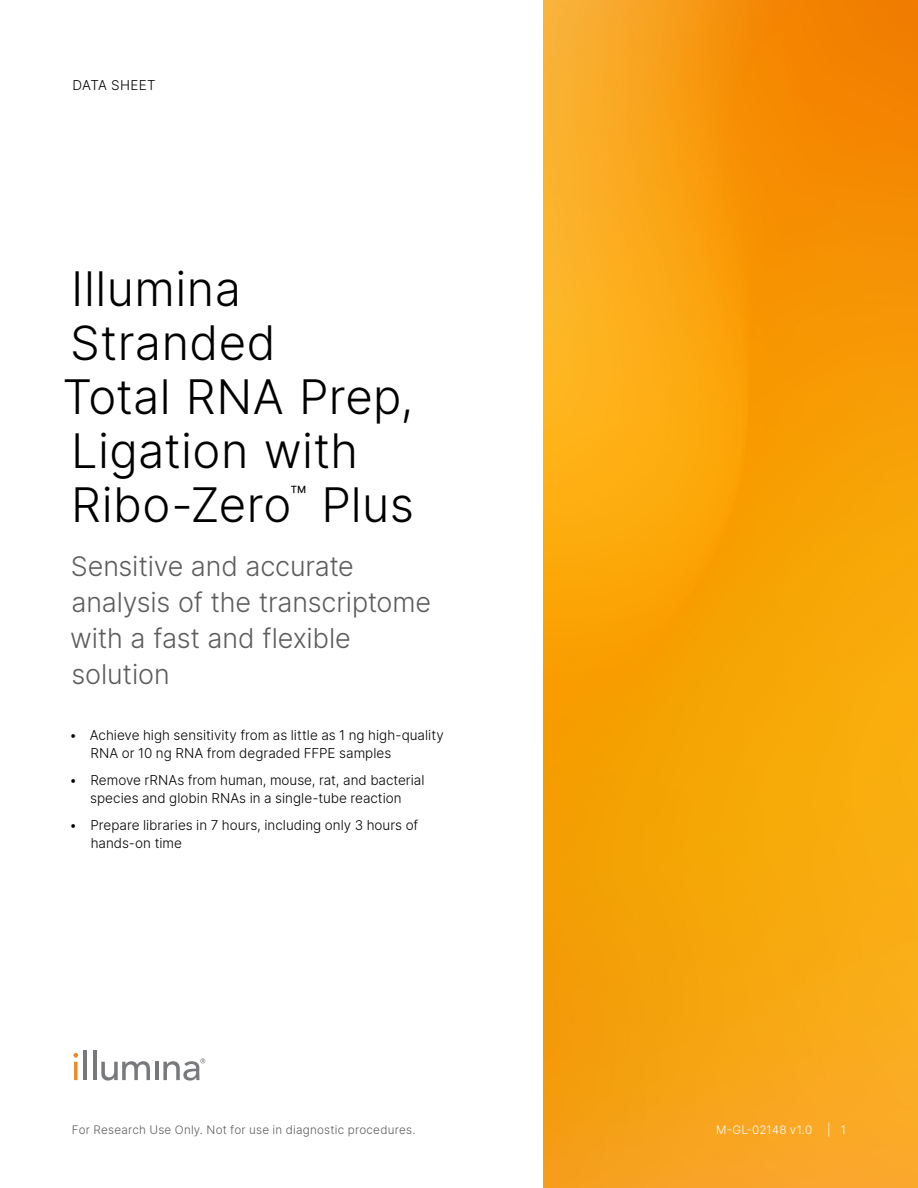
<style>
.page{position:relative;width:918px;height:1188px;background:#fff}
.page>*{position:absolute;margin:0;border:0;box-sizing:border-box;transform-origin:0 0}
.t1{font:300 47.25px/54px "Inter";letter-spacing:.01em;color:#000}
.t2{font:300 27px/36px "Inter";letter-spacing:-.005em;color:#5c5c5c}
.t3{font:300 13.5px/18px "Inter";color:#000}
.t4{font:300 11.7px "Inter";letter-spacing:.02em;color:#5c5c5c}
.t5{font:300 11.7px "Inter";letter-spacing:.02em;color:#fff}
</style>
<div class="page">
<img style="left:543px;top:0;width:375px;height:1188px">
<svg style="left:74px;top:1062px;width:4px;height:18px"></svg>
<hr style="left:83px;top:1051px;width:4px;height:29px;background:#77797c">
<hr style="left:93px;top:1051px;width:3px;height:29px;background:#77797c">
<svg style="left:101px;top:1061px;width:49px;height:20px"></svg>
<hr style="left:155px;top:1062px;width:3px;height:18px;background:#77797c">
<svg style="left:73px;top:1053px;width:5px;height:5px"></svg>
<svg style="left:163px;top:1058px;width:42px;height:23px"></svg>
<p class="t3" style="left:73px;top:76px;width:85px">DATA SHEET</p>
<h1 class="t1" style="left:63px;top:261px;width:353px">Illumina<br>Stranded<br>Total RNA Prep,<br>Ligation with<br>Ribo-Zero<sup>™</sup> Plus</h1>
<h2 class="t2" style="left:70px;top:548px;width:362px">Sensitive and accurate analysis of the transcriptome with a fast and flexible solution</h2>
<p class="t3" style="left:90px;top:726px;width:355px;text-indent:-21px">• Achieve high sensitivity from as little as 1 ng high-quality<br>RNA or 10 ng RNA from degraded FFPE samples</p>
<p class="t3" style="left:70px;top:771px;width:356px;text-align:center">• Remove rRNAs from human, mouse, rat, and bacterial species and globin RNAs in a single-tube reaction</p>
<p class="t3" style="left:91px;top:816px;width:329px;text-indent:-21px">• Prepare libraries in 7 hours, including only 3 hours of hands-on time</p>
<p class="t4" style="left:72px;top:1121px;width:345px">For Research Use Only. Not for use in diagnostic procedures.</p>
<p class="t5" style="left:716px;top:1121px;width:98px">M-GL-02148 v1.0</p>
<p class="t5" style="left:827px;top:1121px;width:20px">| 1</p>
</div>
